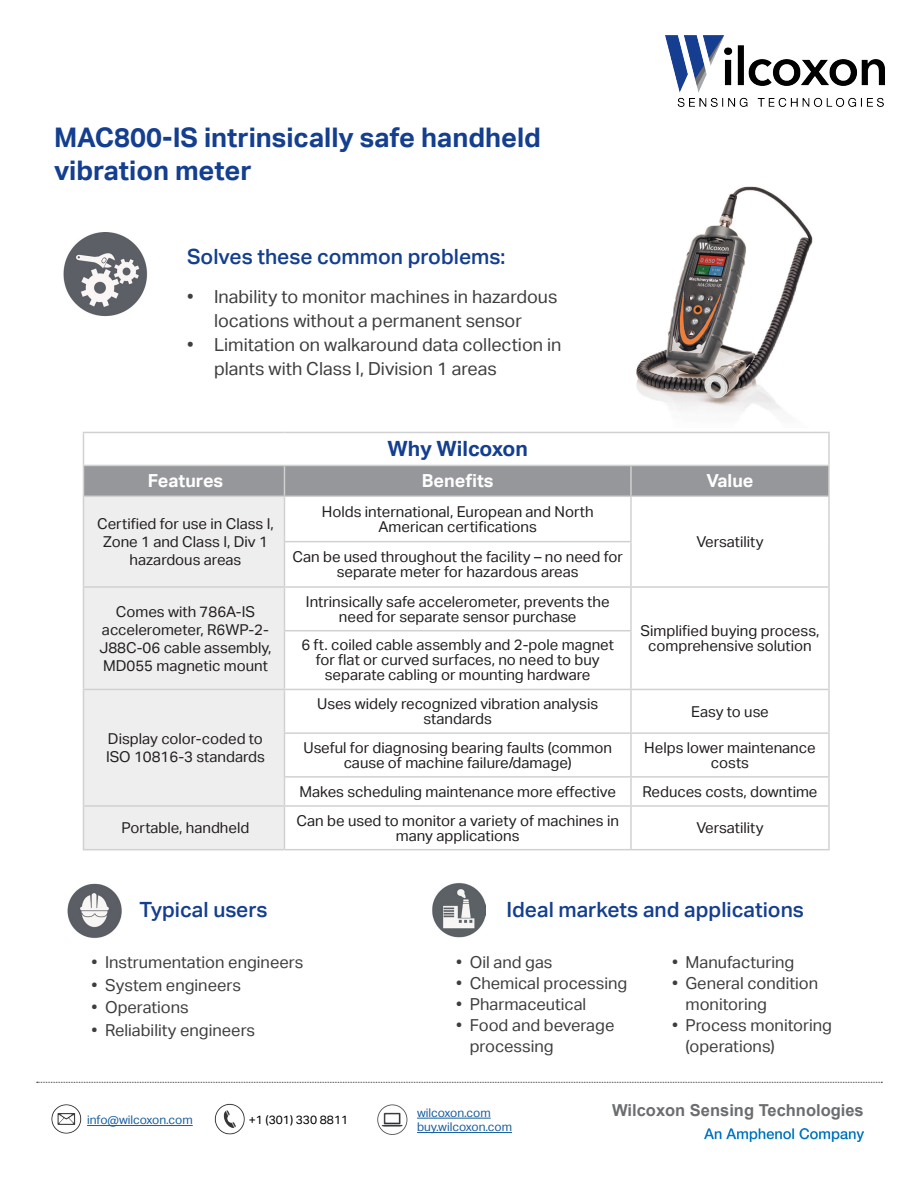
<style>
.page{position:relative;width:918px;height:1188px;background:#fff}
.page>*{position:absolute;margin:0;border:0;box-sizing:border-box;transform-origin:0 0}
.t1{font:700 27px/32.4px "Aktiv Grotesk";color:#143e8f}
.SUBHEADER{font:500 21px "Aktiv Grotesk";color:#143e8f}
.Table_headers{font:700 21px "Aktiv Grotesk";color:#143e8f}
.t2{font:18px/24px "Aktiv Grotesk";color:#3e3e3f;text-align:center}
.Table_headers-2{font:700 18px "Aktiv Grotesk";color:#fff}
.t3{font:16.5px/21px "Aktiv Grotesk";color:#3e3e3f}
.t4{font:700 16.5px "Arial";color:#6c6d70}
.Table{font:15px/15px "Aktiv Grotesk";color:#231f20;text-align:center}
.Table_features{font:15px/18px "Aktiv Grotesk";color:#231f20;text-align:center}
.t5{font:12px "Aktiv Grotesk";color:#175d9e}
.t6{font:12px "Aktiv Grotesk";color:#000}
</style>
<div class="page">
<svg style="left:37px;top:1082px;width:845px;height:1px"></svg>
<hr style="left:87px;top:1125px;width:106px;height:1px;background:#175d9e">
<img style="left:665px;top:35px;width:220px;height:72px">
<img style="left:705px;top:1128px;width:159px;height:14px">
<img style="left:51px;top:1104px;width:31px;height:30px">
<img style="left:214px;top:1103px;width:31px;height:32px">
<img style="left:377px;top:1104px;width:31px;height:31px">
<hr style="left:417px;top:1118px;width:74px;height:1px;background:#175d9e">
<hr style="left:417px;top:1132px;width:95px;height:1px;background:#175d9e">
<svg style="left:84px;top:466px;width:744px;height:30px;background:#96989b"></svg>
<div style="left:84px;top:497px;width:200px;height:352px;background:#eeeeef"></div>
<hr style="left:83px;top:432px;width:201px;height:1px;background:#d1d1d1">
<hr style="left:83px;top:433px;width:1px;height:32px;background:#d1d1d1">
<hr style="left:284px;top:432px;width:347px;height:1px;background:#d1d1d1">
<hr style="left:631px;top:432px;width:199px;height:1px;background:#d1d1d1">
<hr style="left:828px;top:433px;width:2px;height:32px;background:#d1d1d1">
<hr style="left:83px;top:465px;width:201px;height:1px;background:#d1d1d1">
<hr style="left:83px;top:466px;width:1px;height:30px;background:#d1d1d1">
<hr style="left:284px;top:465px;width:347px;height:1px;background:#d1d1d1">
<hr style="left:284px;top:466px;width:1px;height:30px;background:#d1d1d1">
<hr style="left:631px;top:465px;width:199px;height:1px;background:#d1d1d1">
<hr style="left:630px;top:466px;width:2px;height:30px;background:#d1d1d1">
<hr style="left:828px;top:466px;width:2px;height:30px;background:#d1d1d1">
<hr style="left:83px;top:496px;width:201px;height:1px;background:#d1d1d1">
<hr style="left:83px;top:497px;width:1px;height:45px;background:#d1d1d1">
<hr style="left:83px;top:542px;width:1px;height:44px;background:#d1d1d1">
<hr style="left:83px;top:586px;width:201px;height:2px;background:#d1d1d1">
<hr style="left:83px;top:588px;width:1px;height:43px;background:#d1d1d1">
<hr style="left:83px;top:631px;width:1px;height:58px;background:#d1d1d1">
<hr style="left:83px;top:690px;width:1px;height:43px;background:#d1d1d1">
<hr style="left:83px;top:733px;width:1px;height:44px;background:#d1d1d1">
<svg style="left:83px;top:777px;width:1px;height:28px"></svg>
<hr style="left:284px;top:496px;width:347px;height:1px;background:#d1d1d1">
<hr style="left:284px;top:497px;width:1px;height:44px;background:#d1d1d1">
<hr style="left:631px;top:496px;width:199px;height:1px;background:#d1d1d1">
<hr style="left:630px;top:497px;width:2px;height:44px;background:#d1d1d1">
<hr style="left:828px;top:497px;width:2px;height:45px;background:#d1d1d1">
<hr style="left:284px;top:542px;width:1px;height:44px;background:#d1d1d1">
<hr style="left:630px;top:542px;width:2px;height:44px;background:#d1d1d1">
<hr style="left:828px;top:542px;width:2px;height:44px;background:#d1d1d1">
<hr style="left:284px;top:541px;width:348px;height:1px;background:#d1d1d1">
<hr style="left:284px;top:586px;width:347px;height:2px;background:#d1d1d1">
<hr style="left:284px;top:588px;width:1px;height:42px;background:#d1d1d1">
<hr style="left:631px;top:586px;width:199px;height:2px;background:#d1d1d1">
<hr style="left:630px;top:588px;width:2px;height:42px;background:#d1d1d1">
<hr style="left:828px;top:588px;width:2px;height:43px;background:#d1d1d1">
<hr style="left:828px;top:631px;width:2px;height:58px;background:#d1d1d1">
<hr style="left:284px;top:690px;width:1px;height:42px;background:#d1d1d1">
<hr style="left:630px;top:690px;width:2px;height:42px;background:#d1d1d1">
<hr style="left:828px;top:690px;width:2px;height:42px;background:#d1d1d1">
<hr style="left:284px;top:631px;width:1px;height:58px;background:#d1d1d1">
<hr style="left:630px;top:631px;width:2px;height:58px;background:#d1d1d1">
<hr style="left:284px;top:732px;width:347px;height:2px;background:#d1d1d1">
<hr style="left:284px;top:734px;width:1px;height:42px;background:#d1d1d1">
<hr style="left:631px;top:732px;width:199px;height:2px;background:#d1d1d1">
<hr style="left:630px;top:734px;width:2px;height:42px;background:#d1d1d1">
<hr style="left:828px;top:734px;width:2px;height:42px;background:#d1d1d1">
<svg style="left:284px;top:778px;width:1px;height:27px"></svg>
<hr style="left:630px;top:778px;width:2px;height:27px;background:#d1d1d1">
<hr style="left:828px;top:778px;width:2px;height:27px;background:#d1d1d1">
<hr style="left:83px;top:807px;width:1px;height:42px;background:#d1d1d1">
<hr style="left:284px;top:807px;width:1px;height:42px;background:#d1d1d1">
<hr style="left:630px;top:807px;width:2px;height:42px;background:#d1d1d1">
<hr style="left:828px;top:807px;width:2px;height:42px;background:#d1d1d1">
<hr style="left:83px;top:689px;width:201px;height:1px;background:#d1d1d1">
<hr style="left:83px;top:805px;width:201px;height:2px;background:#d1d1d1">
<hr style="left:83px;top:849px;width:201px;height:1px;background:#d1d1d1">
<hr style="left:284px;top:630px;width:348px;height:1px;background:#d1d1d1">
<hr style="left:284px;top:689px;width:347px;height:1px;background:#d1d1d1">
<hr style="left:631px;top:689px;width:199px;height:1px;background:#d1d1d1">
<hr style="left:284px;top:776px;width:347px;height:2px;background:#d1d1d1">
<hr style="left:631px;top:776px;width:199px;height:2px;background:#d1d1d1">
<hr style="left:284px;top:805px;width:347px;height:2px;background:#d1d1d1">
<hr style="left:631px;top:805px;width:199px;height:2px;background:#d1d1d1">
<hr style="left:284px;top:849px;width:347px;height:1px;background:#d1d1d1">
<hr style="left:631px;top:849px;width:199px;height:1px;background:#d1d1d1">
<img style="left:67px;top:883px;width:55px;height:55px">
<img style="left:432px;top:883px;width:53px;height:55px">
<img style="left:63px;top:232px;width:85px;height:84px">
<img style="left:636px;top:186px;width:177px;height:225px">
<p class="t1" style="left:54px;top:122px;width:489px">MAC800-IS intrinsically safe handheld vibration meter</p>
<p class="SUBHEADER" style="left:187px;top:244px;width:320px">Solves these common problems:</p>
<p class="t2" style="left:187px;top:284px;width:372px">• Inability to monitor machines in hazardous locations without a permanent sensor</p>
<p class="t2" style="left:214px;top:332px;width:349px;text-align:left;text-indent:-27px">• Limitation on walkaround data collection in plants with Class I, Division 1 areas</p>
<p class="Table_headers" style="left:387px;top:437px;width:142px">Why Wilcoxon</p>
<p class="Table_headers-2" style="left:148px;top:471px;width:77px">Features</p>
<p class="Table_headers-2" style="left:422px;top:471px;width:73px">Benefits</p>
<p class="Table_headers-2" style="left:706px;top:471px;width:49px">Value</p>
<p class="Table_features" style="left:97px;top:515px;width:178px">Certified for use in Class I,<br>Zone 1 and Class I, Div 1 hazardous areas</p>
<p class="Table" style="left:322px;top:504px;width:273px">Holds international, European and North<br>American certifications</p>
<p class="Table" style="left:696px;top:534px;width:69px">Versatility</p>
<p class="Table" style="left:292px;top:550px;width:332px">Can be used throughout the facility – no need for separate meter for hazardous areas</p>
<p class="Table_features" style="left:99px;top:602px;width:174px">Comes with 786A-IS accelerometer, R6WP-2-<br>J88C-06 cable assembly,<br>MD055 magnetic mount</p>
<p class="Table" style="left:306px;top:594px;width:305px">Intrinsically safe accelerometer, prevents the need for separate sensor purchase</p>
<p class="Table" style="left:640px;top:623px;width:181px">Simplified buying process,</p>
<p class="Table" style="left:301px;top:638px;width:314px">6 ft. coiled cable assembly and 2-pole magnet</p>
<p class="Table" style="left:648px;top:638px;width:165px">comprehensive solution</p>
<p class="Table" style="left:316px;top:653px;width:286px">for flat or curved surfaces, no need to buy separate cabling or mounting hardware</p>
<p class="Table_features" style="left:106px;top:730px;width:160px;text-align:left">Display color-coded to<br>ISO 10816-3 standards</p>
<p class="Table" style="left:317px;top:696px;width:283px">Uses widely recognized vibration analysis standards</p>
<p class="Table" style="left:691px;top:704px;width:79px">Easy to use</p>
<p class="Table" style="left:303px;top:740px;width:310px">Useful for diagnosing bearing faults (common cause of machine failure/damage)</p>
<p class="Table" style="left:644px;top:740px;width:173px">Helps lower maintenance costs</p>
<p class="Table" style="left:300px;top:784px;width:318px">Makes scheduling maintenance more effective</p>
<p class="Table" style="left:642px;top:784px;width:177px">Reduces costs, downtime</p>
<p class="Table_features" style="left:122px;top:819px;width:129px">Portable, handheld</p>
<p class="Table" style="left:297px;top:813px;width:324px">Can be used to monitor a variety of machines in many applications</p>
<p class="Table" style="left:696px;top:821px;width:69px">Versatility</p>
<p class="SUBHEADER" style="left:140px;top:898px;width:130px">Typical users</p>
<p class="t3" style="left:92px;top:952px;width:213px">• Instrumentation engineers</p>
<p class="t3" style="left:92px;top:975px;width:151px">• System engineers</p>
<p class="t3" style="left:92px;top:997px;width:99px">• Operations</p>
<p class="t3" style="left:92px;top:1020px;width:165px">• Reliability engineers</p>
<p class="t5" style="left:87px;top:1113px;width:107px">info@wilcoxon.com</p>
<p class="t6" style="left:249px;top:1113px;width:101px">+1 (301) 330 8811</p>
<p class="SUBHEADER" style="left:506px;top:898px;width:299px">Ideal markets and applications</p>
<p class="t3" style="left:672px;top:952px;width:124px">• Manufacturing</p>
<p class="t3" style="left:686px;top:973px;width:134px;text-indent:-14px">• General condition monitoring</p>
<p class="t3" style="left:686px;top:1015px;width:148px;text-indent:-14px">• Process monitoring (operations)</p>
<p class="t3" style="left:456px;top:952px;width:98px">• Oil and gas</p>
<p class="t3" style="left:456px;top:973px;width:173px">• Chemical processing</p>
<p class="t3" style="left:456px;top:994px;width:132px">• Pharmaceutical</p>
<p class="t3" style="left:470px;top:1015px;width:146px;text-indent:-14px">• Food and beverage processing</p>
<p class="t5" style="left:417px;top:1106px;width:75px">wilcoxon.com</p>
<p class="t4" style="left:612px;top:1099px;width:253px">Wilcoxon Sensing Technologies</p>
<p class="t5" style="left:417px;top:1120px;width:96px">buy.wilcoxon.com</p>
</div>
